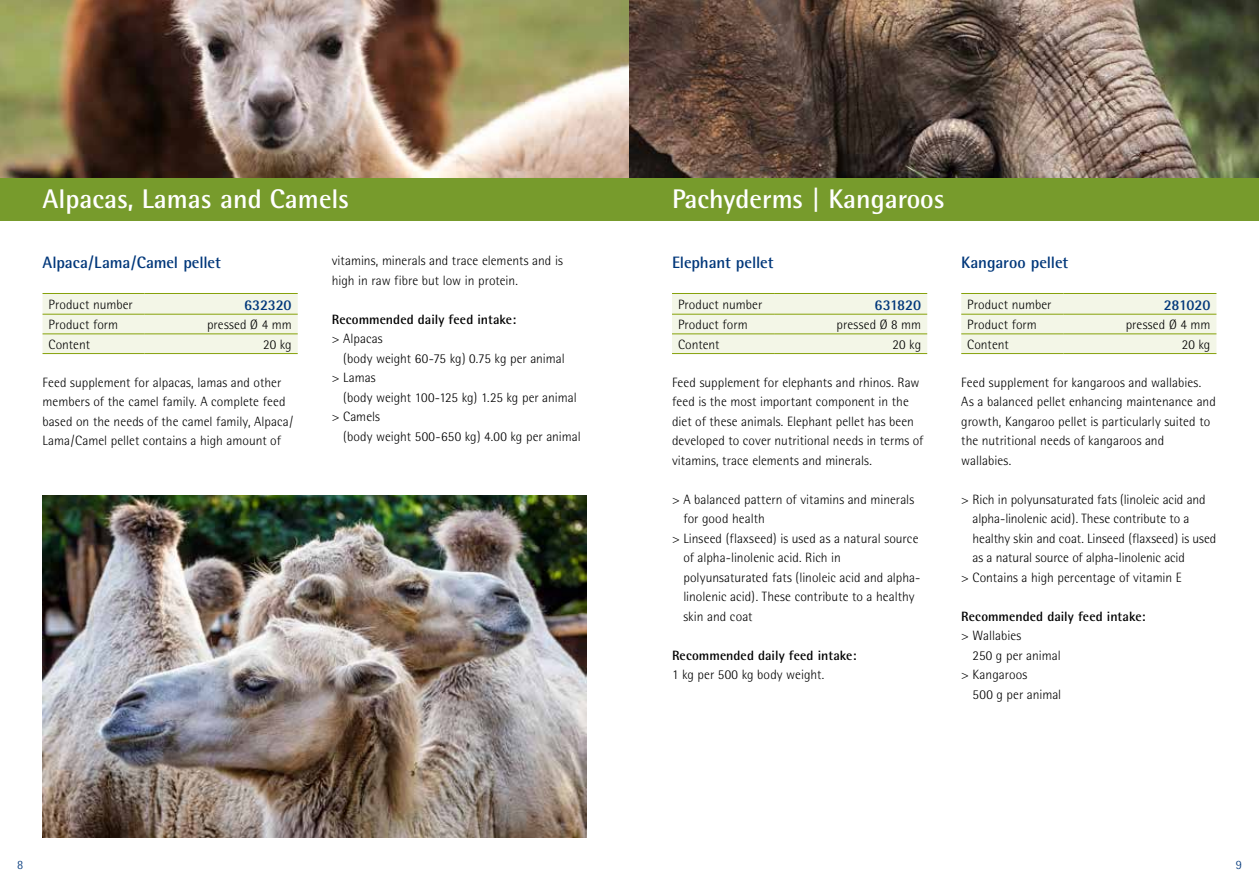
<style>
.page{position:relative;width:1259px;height:893px;background:#fff}
.page>*{position:absolute;margin:0;border:0;box-sizing:border-box;transform-origin:0 0}
.t1{font:700 27px "Rotis Semi Sans";color:#fff}
.t2{font:700 16.5px "Rotis Semi Sans";letter-spacing:-.005em;color:#00377a}
.t3{font:700 15px "Rotis Semi Sans";letter-spacing:-.01em;color:#00377a}
.t4{font:300 13.5px/19.5px "Rotis Semi Sans";color:#000}
.t5{font:700 13.5px "Rotis Semi Sans";letter-spacing:.005em;color:#000}
.t6{font:300 12.75px "Rotis Semi Sans";color:#00377a}
</style>
<div class="page">
<img style="left:0;top:0;width:629px;height:179px">
<svg style="left:629px;top:0;width:630px;height:179px"></svg>
<div style="left:0;top:179px;width:1259px;height:42px;background:#779b2c"></div>
<div style="left:43px;top:294px;width:255px;height:59px;background:#f3f6e7"></div>
<hr style="left:43px;top:293px;width:102px;height:1px;background:#86a20b">
<hr style="left:145px;top:293px;width:153px;height:1px;background:#86a20b">
<hr style="left:43px;top:314px;width:102px;height:1px;background:#86a20b">
<hr style="left:145px;top:314px;width:153px;height:1px;background:#86a20b">
<hr style="left:43px;top:333px;width:102px;height:1px;background:#86a20b">
<hr style="left:145px;top:333px;width:153px;height:1px;background:#86a20b">
<hr style="left:43px;top:353px;width:102px;height:1px;background:#86a20b">
<hr style="left:145px;top:353px;width:153px;height:1px;background:#86a20b">
<div style="left:672px;top:294px;width:255px;height:59px;background:#f3f6e7"></div>
<hr style="left:672px;top:293px;width:102px;height:1px;background:#86a20b">
<hr style="left:774px;top:293px;width:153px;height:1px;background:#86a20b">
<hr style="left:672px;top:314px;width:102px;height:1px;background:#86a20b">
<hr style="left:774px;top:314px;width:153px;height:1px;background:#86a20b">
<hr style="left:672px;top:333px;width:102px;height:1px;background:#86a20b">
<hr style="left:774px;top:333px;width:153px;height:1px;background:#86a20b">
<hr style="left:672px;top:353px;width:102px;height:1px;background:#86a20b">
<hr style="left:774px;top:353px;width:153px;height:1px;background:#86a20b">
<div style="left:961px;top:294px;width:255px;height:59px;background:#f3f6e7"></div>
<hr style="left:961px;top:293px;width:102px;height:1px;background:#86a20b">
<hr style="left:1063px;top:293px;width:153px;height:1px;background:#86a20b">
<hr style="left:961px;top:314px;width:102px;height:1px;background:#86a20b">
<hr style="left:1063px;top:314px;width:153px;height:1px;background:#86a20b">
<hr style="left:961px;top:333px;width:102px;height:1px;background:#86a20b">
<hr style="left:1063px;top:333px;width:153px;height:1px;background:#86a20b">
<hr style="left:961px;top:353px;width:102px;height:1px;background:#86a20b">
<hr style="left:1063px;top:353px;width:153px;height:1px;background:#86a20b">
<img style="left:43px;top:495px;width:544px;height:342px">
<h1 class="t1" style="left:43px;top:182px;width:308px">Alpacas, Lamas and Camels</h1>
<h1 class="t1" style="left:672px;top:182px;width:274px">Pachyderms | Kangaroos</h1>
<p class="t2" style="left:43px;top:252px;width:180px">Alpaca/Lama/Camel pellet</p>
<p class="t4" style="left:49px;top:294px;width:86px">Product number</p>
<p class="t3" style="left:244px;top:295px;width:49px">632320</p>
<p class="t4" style="left:49px;top:315px;width:71px">Product form</p>
<p class="t4" style="left:207px;top:315px;width:86px">pressed Ø 4 mm</p>
<p class="t4" style="left:49px;top:335px;width:43px">Content</p>
<p class="t4" style="left:263px;top:335px;width:30px">20 kg</p>
<p class="t4" style="left:43px;top:373px;width:252px">Feed supplement for alpacas, lamas and other members of the camel family. A complete feed based on the needs of the camel family, Alpaca/ Lama/Camel pellet contains a high amount of</p>
<p class="t4" style="left:332px;top:251px;width:233px">vitamins, minerals and trace elements and is high in raw fibre but low in protein.</p>
<p class="t5" style="left:332px;top:311px;width:186px">Recommended daily feed intake:</p>
<p class="t4" style="left:332px;top:329px;width:52px">&gt; Alpacas</p>
<p class="t4" style="left:343px;top:349px;width:223px">(body weight 60-75 kg) 0.75 kg per animal</p>
<p class="t4" style="left:332px;top:368px;width:45px">&gt; Lamas</p>
<p class="t4" style="left:343px;top:388px;width:235px">(body weight 100-125 kg) 1.25 kg per animal</p>
<p class="t4" style="left:332px;top:407px;width:50px">&gt; Camels</p>
<p class="t4" style="left:343px;top:427px;width:239px">(body weight 500-650 kg) 4.00 kg per animal</p>
<p class="t2" style="left:672px;top:252px;width:103px">Elephant pellet</p>
<p class="t4" style="left:678px;top:294px;width:86px">Product number</p>
<p class="t3" style="left:874px;top:295px;width:48px">631820</p>
<p class="t4" style="left:678px;top:315px;width:71px">Product form</p>
<p class="t4" style="left:836px;top:315px;width:86px">pressed Ø 8 mm</p>
<p class="t4" style="left:678px;top:335px;width:43px">Content</p>
<p class="t4" style="left:892px;top:335px;width:30px">20 kg</p>
<p class="t4" style="left:672px;top:373px;width:253px">Feed supplement for elephants and rhinos. Raw feed is the most important component in the diet of these animals. Elephant pellet has been developed to cover nutritional needs in terms of vitamins, trace elements and minerals.</p>
<p class="t4" style="left:672px;top:490px;width:243px">&gt; A balanced pattern of vitamins and minerals</p>
<p class="t4" style="left:683px;top:509px;width:83px">for good health</p>
<p class="t4" style="left:672px;top:529px;width:248px">&gt; Linseed (flaxseed) is used as a natural source</p>
<p class="t4" style="left:683px;top:548px;width:159px">of alpha-linolenic acid. Rich in</p>
<p class="t4" style="left:683px;top:568px;width:239px">polyunsaturated fats (linoleic acid and alpha-</p>
<p class="t4" style="left:683px;top:587px;width:233px">linolenic acid). These contribute to a healthy</p>
<p class="t4" style="left:683px;top:607px;width:71px">skin and coat</p>
<p class="t5" style="left:672px;top:647px;width:186px">Recommended daily feed intake:</p>
<p class="t4" style="left:672px;top:665px;width:154px">1 kg per 500 kg body weight.</p>
<p class="t2" style="left:961px;top:252px;width:109px">Kangaroo pellet</p>
<p class="t4" style="left:967px;top:294px;width:86px">Product number</p>
<p class="t3" style="left:1163px;top:295px;width:48px">281020</p>
<p class="t4" style="left:967px;top:315px;width:71px">Product form</p>
<p class="t4" style="left:1125px;top:315px;width:86px">pressed Ø 4 mm</p>
<p class="t4" style="left:967px;top:335px;width:43px">Content</p>
<p class="t4" style="left:1181px;top:335px;width:30px">20 kg</p>
<p class="t4" style="left:961px;top:373px;width:256px">Feed supplement for kangaroos and wallabies.<br>As a balanced pellet enhancing maintenance and growth, Kangaroo pellet is particularly suited to the nutritional needs of kangaroos and wallabies.</p>
<p class="t4" style="left:961px;top:490px;width:246px">&gt; Rich in polyunsaturated fats (linoleic acid and</p>
<p class="t4" style="left:972px;top:509px;width:218px">alpha-linolenic acid). These contribute to a</p>
<p class="t4" style="left:972px;top:529px;width:245px">healthy skin and coat. Linseed (flaxseed) is used</p>
<p class="t4" style="left:972px;top:548px;width:214px">as a natural source of alpha-linolenic acid</p>
<p class="t4" style="left:961px;top:568px;width:222px">&gt; Contains a high percentage of vitamin E</p>
<p class="t5" style="left:961px;top:608px;width:186px">Recommended daily feed intake:</p>
<p class="t4" style="left:961px;top:626px;width:61px">&gt; Wallabies</p>
<p class="t4" style="left:972px;top:646px;width:90px">250 g per animal</p>
<p class="t4" style="left:961px;top:665px;width:68px">&gt; Kangaroos</p>
<p class="t4" style="left:972px;top:685px;width:90px">500 g per animal</p>
<p class="t6" style="left:17px;top:857px;width:8px">8</p>
<p class="t6" style="left:1235px;top:857px;width:8px">9</p>
</div>
